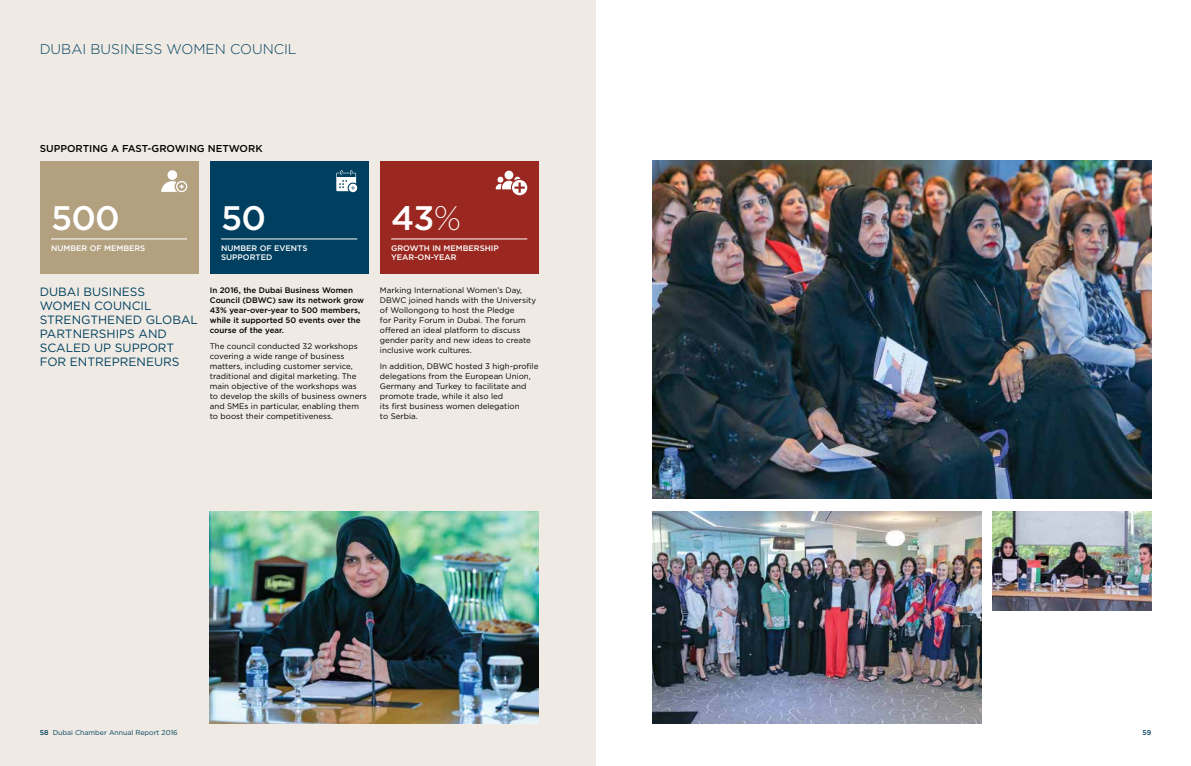
<style>
.page{position:relative;width:1191px;height:766px;background:#fff}
.page>*{position:absolute;margin:0;border:0;box-sizing:border-box;transform-origin:0 0}
.t1{font:500 34px "Gotham";letter-spacing:-.025em;color:#fff}
.t2{font:300 14px "Gotham";color:#003f5f}
.t3{font:12px/14px "Gotham";color:#003f5f}
.t4{font:500 10px "Gotham";color:#000}
.t5{font:8px/10px "Gotham";color:#000}
.t6{font:500 8px/10px "Gotham";color:#000}
.t7{font:500 8px/9.6px "Gotham";color:#fff}
.t8{font:7px "Gotham";color:#003f5f}
.t9{font:500 7px "Gotham";color:#003f5f}
.s1{font-weight:200}
.s2{font-weight:500}
</style>
<div class="page">
<div style="left:0;top:0;width:595px;height:765px;background:#efebe4"></div>
<div style="left:40px;top:161px;width:158px;height:112px;background:#b2a07e"></div>
<div style="left:380px;top:161px;width:159px;height:112px;background:#9a2820"></div>
<div style="left:210px;top:161px;width:159px;height:112px;background:#003f5f"></div>
<img style="left:210px;top:511px;width:329px;height:212px">
<img style="left:992px;top:511px;width:159px;height:99px">
<img style="left:652px;top:161px;width:499px;height:337px">
<img style="left:652px;top:511px;width:329px;height:212px">
<hr style="left:391px;top:239px;width:136px;height:1px;background:#fff">
<hr style="left:221px;top:239px;width:136px;height:1px;background:#fff">
<hr style="left:51px;top:239px;width:136px;height:1px;background:#fff">
<svg style="left:161px;top:170px;width:26px;height:22px"></svg>
<svg style="left:336px;top:170px;width:21px;height:22px"></svg>
<div style="left:504px;top:170px;width:9px;height:9px;background:#fff;border-radius:50%"></div>
<svg style="left:495px;top:176px;width:32px;height:19px"></svg>
<h2 class="t2" style="left:40px;top:40px;width:258px">DUBAI BUSINESS WOMEN COUNCIL</h2>
<p class="t4" style="left:40px;top:142px;width:224px">SUPPORTING A FAST-GROWING NETWORK</p>
<h1 class="t1" style="left:51px;top:195px;width:70px">500</h1>
<p class="t7" style="left:51px;top:243px;width:96px">NUMBER OF MEMBERS</p>
<h3 class="t3" style="left:40px;top:284px;width:160px">DUBAI BUSINESS<br>WOMEN COUNCIL<br>STRENGTHENED GLOBAL<br>PARTNERSHIPS AND<br>SCALED UP SUPPORT<br>FOR ENTREPRENEURS</h3>
<h1 class="t1" style="left:221px;top:195px;width:46px">50</h1>
<p class="t7" style="left:221px;top:243px;width:88px">NUMBER OF EVENTS<br>SUPPORTED</p>
<p class="t6" style="left:210px;top:285px;width:156px">In 2016, the Dubai Business Women<br>Council (DBWC) saw its network grow<br>43% year-over-year to 500 members, while it supported 50 events over the course of the year.</p>
<p class="t5" style="left:210px;top:340px;width:158px">The council conducted 32 workshops covering a wide range of business matters, including customer service, traditional and digital marketing. The main objective of the workshops was to develop the skills of business owners and SMEs in particular, enabling them to boost their competitiveness.</p>
<h1 class="t1" style="left:391px;top:195px;width:71px">43<span class="s1">%</span></h1>
<p class="t7" style="left:391px;top:243px;width:109px">GROWTH IN MEMBERSHIP<br>YEAR-ON-YEAR</p>
<p class="t5" style="left:380px;top:285px;width:158px">Marking International Women’s Day, DBWC joined hands with the University of Wollongong to host the Pledge<br>for Parity Forum in Dubai. The forum offered an ideal platform to discuss gender parity and new ideas to create inclusive work cultures.</p>
<p class="t5" style="left:380px;top:360px;width:160px">In addition, DBWC hosted 3 high-profile delegations from the European Union,<br>Germany and Turkey to facilitate and promote trade, while it also led<br>its first business women delegation<br>to Serbia.</p>
<p class="t8" style="left:40px;top:727px;width:140px"><span class="s2">58</span> Dubai Chamber Annual Report 2016</p>
<p class="t9" style="left:1142px;top:727px;width:10px">59</p>
</div>
